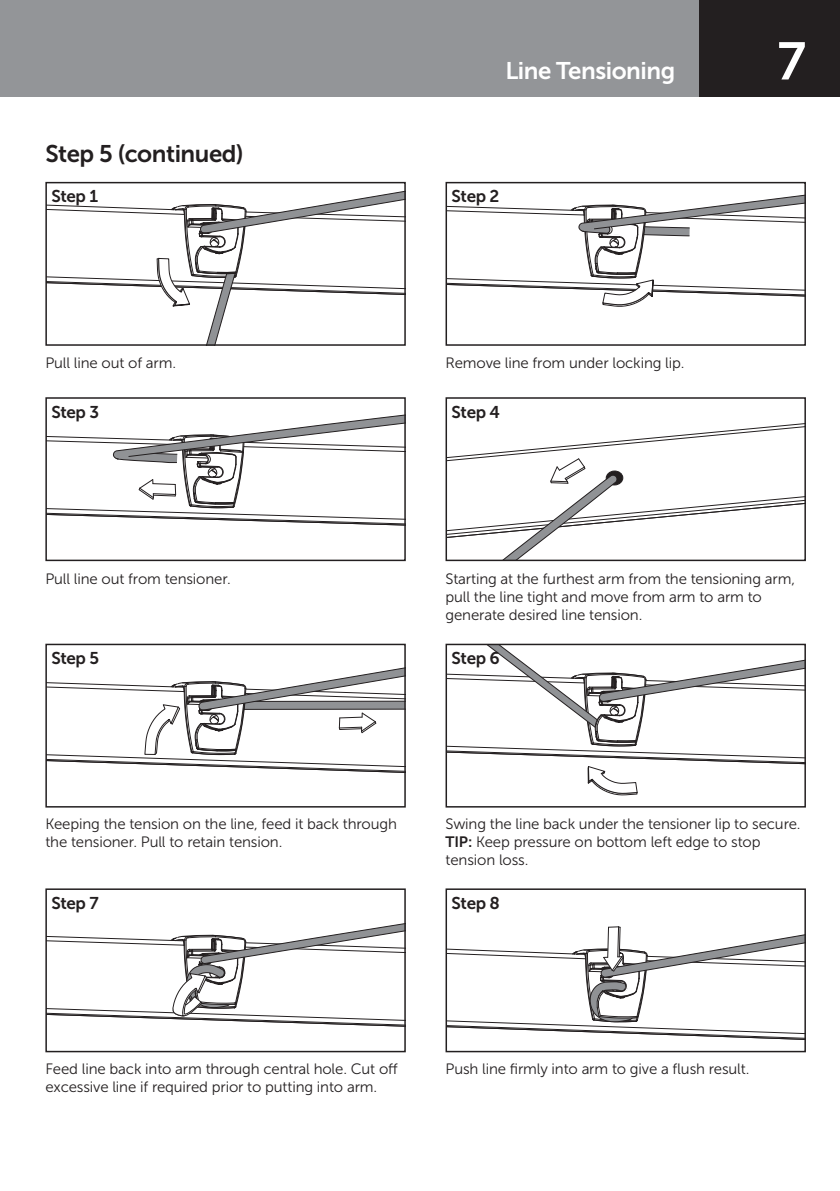
<style>
.page{position:relative;width:840px;height:1191px;background:#fff}
.page>*{position:absolute;margin:0;border:0;box-sizing:border-box;transform-origin:0 0}
.t1{font:52.6px "Museo Sans 700";color:#fff}
.t2{font:24px "Museo Sans 700";letter-spacing:-.02em;color:#231f20}
.t3{font:24px "Museo Sans 700";letter-spacing:-.02em;color:#fff}
.t4{font:17px "Museo Sans 700";letter-spacing:-.02em;color:#231f20}
.t5{font:15px/18px "Museo Sans 300";letter-spacing:-.01em;color:#231f20}
.s1{font-family:"Museo Sans 700"}
</style>
<div class="page">
<div style="left:0;top:0;width:839px;height:96px;background:#939598"></div>
<div style="left:698px;top:0;width:141px;height:96px;background:#231f20"></div>
<svg style="left:48px;top:414px;width:354px;height:112px"></svg>
<div style="left:45px;top:397px;width:360px;height:164px;border:2px solid #231f20"></div>
<svg style="left:448px;top:423px;width:354px;height:135px"></svg>
<div style="left:445px;top:397px;width:360px;height:164px;border:2px solid #231f20"></div>
<svg style="left:448px;top:195px;width:354px;height:112px"></svg>
<div style="left:445px;top:182px;width:360px;height:164px;border:2px solid #231f20"></div>
<svg style="left:48px;top:191px;width:354px;height:152px"></svg>
<div style="left:45px;top:182px;width:360px;height:164px;border:2px solid #231f20"></div>
<svg style="left:48px;top:668px;width:354px;height:105px"></svg>
<div style="left:45px;top:643px;width:360px;height:164px;border:2px solid #231f20"></div>
<svg style="left:48px;top:923px;width:354px;height:104px"></svg>
<div style="left:45px;top:888px;width:360px;height:164px;border:2px solid #231f20"></div>
<svg style="left:448px;top:646px;width:354px;height:149px"></svg>
<div style="left:445px;top:643px;width:360px;height:164px;border:2px solid #231f20"></div>
<svg style="left:448px;top:926px;width:354px;height:114px"></svg>
<div style="left:445px;top:888px;width:360px;height:164px;border:2px solid #231f20"></div>
<h2 class="t2" style="left:45px;top:140px;width:199px">Step 5 (continued)</h2>
<p class="t4" style="left:51px;top:187px;width:48px">Step 1</p>
<h2 class="t3" style="left:505px;top:58px;width:171px">Line Tensioning</h2>
<p class="t4" style="left:451px;top:187px;width:49px">Step 2</p>
<p class="t5" style="left:45px;top:354px;width:132px">Pull line out of arm.</p>
<p class="t5" style="left:445px;top:354px;width:240px">Remove line from under locking lip.</p>
<p class="t4" style="left:51px;top:402px;width:49px">Step 3</p>
<p class="t4" style="left:451px;top:402px;width:50px">Step 4</p>
<h1 class="t1" style="left:776px;top:32px;width:30px">7</h1>
<p class="t5" style="left:45px;top:569px;width:187px">Pull line out from tensioner.</p>
<p class="t5" style="left:445px;top:569px;width:351px">Starting at the furthest arm from the tensioning arm, pull the line tight and move from arm to arm to generate desired line tension.</p>
<p class="t4" style="left:51px;top:649px;width:49px">Step 5</p>
<p class="t4" style="left:451px;top:649px;width:50px">Step 6</p>
<p class="t5" style="left:45px;top:814px;width:353px">Keeping the tension on the line, feed it back through the tensioner. Pull to retain tension.</p>
<p class="t4" style="left:51px;top:893px;width:49px">Step 7</p>
<p class="t5" style="left:445px;top:814px;width:356px">Swing the line back under the tensioner lip to secure.<br><span class="s1">TIP:</span> Keep pressure on bottom left edge to stop tension loss.</p>
<p class="t4" style="left:451px;top:893px;width:50px">Step 8</p>
<p class="t5" style="left:45px;top:1060px;width:354px">Feed line back into arm through central hole. Cut o&shy;excessive line if required prior to putting into arm.</p>
<p class="t5" style="left:445px;top:1060px;width:305px">Push line firmly into arm to give a flush result.</p>
</div>
